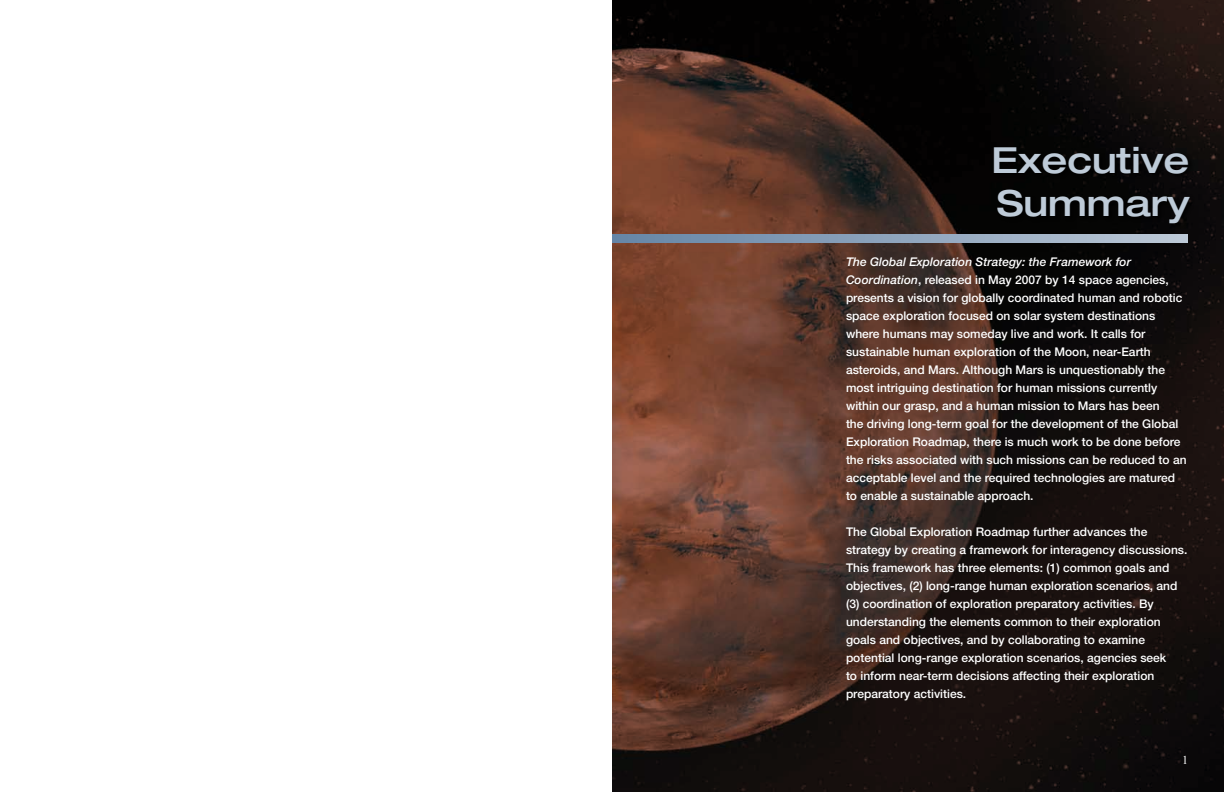
<style>
.page{position:relative;width:1224px;height:792px;background:#fff}
.page>*{position:absolute;margin:0;border:0;box-sizing:border-box;transform-origin:0 0}
.Chapter_Title{font:500 expanded 36px/43.2px "Helvetica Neue LT Std";color:#becbd8}
.Chapter_Intro_Text{font:500 12px/18px "Helvetica Neue LT Std";color:#fff}
.t1{font:12px "Times New Roman";color:#fff}
.s1{font-style:italic}
</style>
<div class="page">
<svg style="left:612px;top:0;width:612px;height:792px;background:#36221b"></svg>
<div style="left:993px;top:146px;width:203px;height:83px;background:#000"></div>
<svg style="left:612px;top:234px;width:576px;height:8px;background:#8fa6bd"></svg>
<p class="Chapter_Title" style="left:991px;top:137px;width:199px">Executive<br>Summary</p>
<p class="Chapter_Intro_Text" style="left:846px;top:253px;width:342px"><span class="s1">The Global Exploration Strategy: the Framework for Coordination</span>, released in May 2007 by 14 space agencies, presents a vision for globally coordinated human and robotic space exploration focused on solar system destinations where humans may someday live and work. It calls for sustainable human exploration of the Moon, near-Earth asteroids, and Mars. Although Mars is unquestionably the most intriguing destination for human missions currently within our grasp, and a human mission to Mars has been<br>the driving long-term goal for the development of the Global Exploration Roadmap, there is much work to be done before the risks associated with such missions can be reduced to an acceptable level and the required technologies are matured to enable a sustainable approach.</p>
<p class="Chapter_Intro_Text" style="left:846px;top:523px;width:343px">The Global Exploration Roadmap further advances the strategy by creating a framework for interagency discussions.<br>This framework has three elements: (1) common goals and objectives, (2) long-range human exploration scenarios, and (3) coordination of exploration preparatory activities. By understanding the elements common to their exploration goals and objectives, and by collaborating to examine potential long-range exploration scenarios, agencies seek<br>to inform near-term decisions affecting their exploration preparatory activities.</p>
<p class="t1" style="left:1182px;top:752px;width:7px">1</p>
</div>
